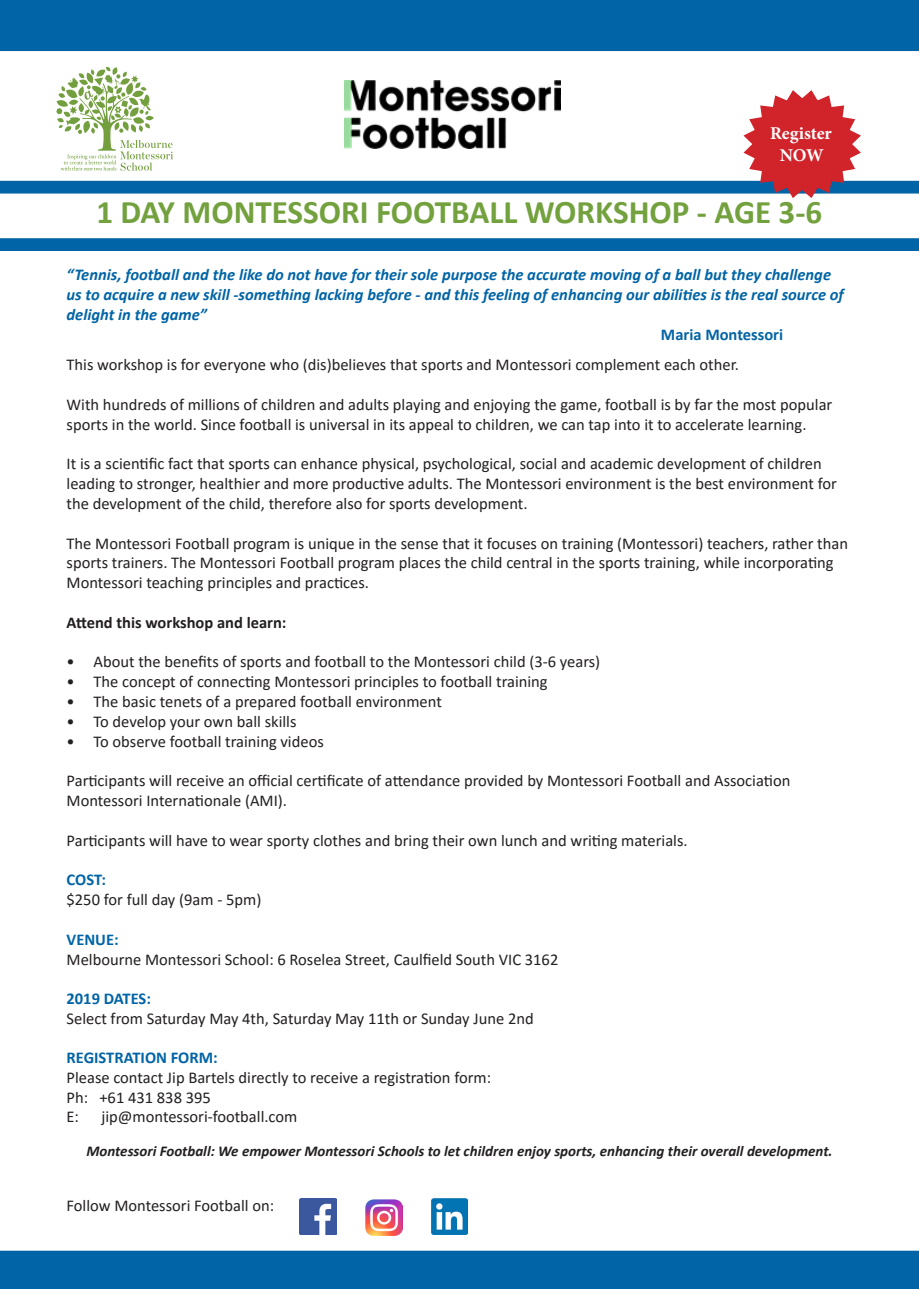
<style>
.page{position:relative;width:919px;height:1289px;background:#fff}
.page>*{position:absolute;margin:0;border:0;box-sizing:border-box;transform-origin:0 0}
.t1{font:700 33px "Calibri";color:#72a13e}
.t2{font:700 18px "Minion Pro";letter-spacing:-.005em;color:#fff}
.t3{font:16.5px/19.8px "Calibri";color:#231f20}
.t4{font:italic 700 16.5px/19.8px "Calibri";color:#0064a6}
.t5{font:700 16.5px "Calibri";color:#0064a6}
.t6{font:700 16.5px "Calibri";color:#231f20}
.t7{font:italic 700 15px "Calibri";color:#231f20}
</style>
<div class="page">
<div style="left:0;top:0;width:918px;height:51px;background:#0064a6"></div>
<div style="left:0;top:1250px;width:918px;height:38px;background:#0064a6"></div>
<svg style="left:0;top:238px;width:918px;height:13px;background:#0466a7"></svg>
<svg style="left:0;top:67px;width:918px;height:131px"></svg>
<img style="left:366px;top:1199px;width:36px;height:36px">
<img style="left:432px;top:1198px;width:36px;height:36px">
<img style="left:300px;top:1198px;width:36px;height:36px">
<p class="t2" style="left:770px;top:121px;width:63px">Register</p>
<p class="t2" style="left:779px;top:142px;width:46px">NOW</p>
<p class="t1" style="left:96px;top:188px;width:727px">1 DAY MONTESSORI FOOTBALL WORKSHOP - AGE 3-6</p>
<p class="t4" style="left:67px;top:264px;width:778px">“Tennis, football and the like do not have for their sole purpose the accurate moving of a ball but they challenge us to acquire a new skill -something lacking before - and this feeling of enhancing our abilities is the real source of delight in the game”</p>
<p class="t5" style="left:661px;top:322px;width:124px">Maria Montessori</p>
<p class="t3" style="left:67px;top:354px;width:673px">This workshop is for everyone who (dis)believes that sports and Montessori complement each other.</p>
<p class="t3" style="left:67px;top:394px;width:767px">With hundreds of millions of children and adults playing and enjoying the game, football is by far the most popular sports in the world. Since football is universal in its appeal to children, we can tap into it to accelerate learning.</p>
<p class="t3" style="left:67px;top:453px;width:771px">It is a scientific fact that sports can enhance physical, psychological, social and academic development of children leading to stronger, healthier and more productive adults. The Montessori environment is the best environment for the development of the child, therefore also for sports development.</p>
<p class="t3" style="left:67px;top:532px;width:782px">The Montessori Football program is unique in the sense that it focuses on training (Montessori) teachers, rather than sports trainers. The Montessori Football program places the child central in the sports training, while incorporating<br>Montessori teaching principles and practices.</p>
<p class="t6" style="left:67px;top:610px;width:221px">Attend this workshop and learn:</p>
<p class="t3" style="left:67px;top:651px;width:535px">• About the benefits of sports and football to the Montessori child (3-6 years)</p>
<p class="t3" style="left:67px;top:671px;width:482px">• The concept of connecting Montessori principles to football training</p>
<p class="t3" style="left:67px;top:691px;width:377px">• The basic tenets of a prepared football environment</p>
<p class="t3" style="left:67px;top:711px;width:231px">• To develop your own ball skills</p>
<p class="t3" style="left:67px;top:730px;width:259px">• To observe football training videos</p>
<p class="t3" style="left:67px;top:770px;width:725px">Participants will receive an official certificate of attendance provided by Montessori Football and Association<br>Montessori Internationale (AMI).</p>
<p class="t3" style="left:67px;top:829px;width:622px">Participants will have to wear sporty clothes and bring their own lunch and writing materials.</p>
<p class="t5" style="left:67px;top:868px;width:41px">COST:</p>
<p class="t3" style="left:67px;top:889px;width:196px">$250 for full day (9am - 5pm)</p>
<p class="t5" style="left:67px;top:927px;width:54px">VENUE:</p>
<p class="t3" style="left:67px;top:948px;width:493px">Melbourne Montessori School: 6 Roselea Street, Caulfield South VIC 3162</p>
<p class="t5" style="left:67px;top:986px;width:86px">2019 DATES:</p>
<p class="t3" style="left:67px;top:1008px;width:468px">Select from Saturday May 4th, Saturday May 11th or Sunday June 2nd</p>
<p class="t5" style="left:67px;top:1045px;width:153px">REGISTRATION FORM:</p>
<p class="t3" style="left:67px;top:1066px;width:426px">Please contact Jip Bartels directly to receive a registration form:</p>
<p class="t3" style="left:67px;top:1086px;width:146px">Ph: +61 431 838 395</p>
<p class="t3" style="left:67px;top:1106px;width:14px">E:</p>
<p class="t3" style="left:101px;top:1106px;width:197px">jip@montessori-football.com</p>
<p class="t7" style="left:86px;top:1139px;width:747px">Montessori Football: We empower Montessori Schools to let children enjoy sports, enhancing their overall development.</p>
<p class="t3" style="left:67px;top:1195px;width:209px">Follow Montessori Football on:</p>
</div>
